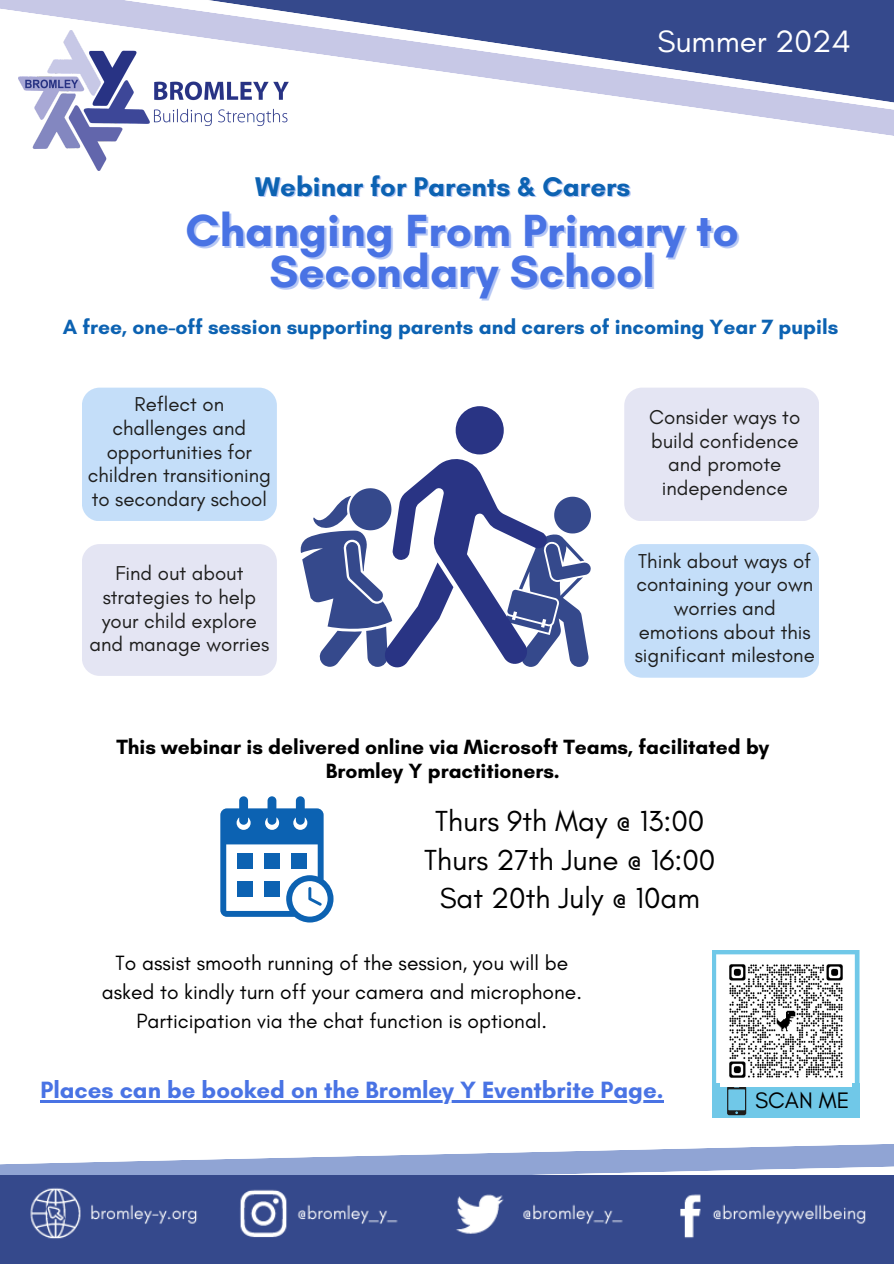
<style>
.page{position:relative;width:894px;height:1264px;background:#fff}
.page>*{position:absolute;margin:0;border:0;box-sizing:border-box;transform-origin:0 0}
.t1{font:700 45.9px "Glacial Indifference";color:#4973e4}
.t2{font:31.5px "Glacial Indifference";color:#fff}
.t3{font:29.55px/38.2px "Glacial Indifference";color:#000;text-align:center}
.t4{font:700 27.45px "Glacial Indifference";color:#0c62b2}
.t5{font:700 24px "Glacial Indifference";color:#4973e4}
.t6{font:22.8px "Glacial Indifference";color:#000}
.t7{font:21px/29.2px "Glacial Indifference";color:#000;text-align:center}
.t8{font:700 21px/23.7px "Glacial Indifference";color:#000;text-align:center}
.t9{font:700 21px "Glacial Indifference";color:#0c62b2}
.t10{font:20.4px/23.7px "Glacial Indifference";color:#1e1e1d;text-align:center}
</style>
<div class="page">
<svg style="left:0;top:0;width:893px;height:136px"></svg>
<svg style="left:198px;top:0;width:695px;height:117px"></svg>
<svg style="left:0;top:1144px;width:893px;height:30px"></svg>
<div style="left:0;top:1174px;width:893px;height:89px;background:#35498c"></div>
<img style="left:19px;top:1159px;width:862px;height:80px">
<img style="left:19px;top:30px;width:270px;height:140px">
<div style="left:82px;top:387px;width:194px;height:134px;background:#c4def9;border-radius:18px"></div>
<div style="left:82px;top:544px;width:195px;height:132px;background:#e4e5f3;border-radius:18px"></div>
<div style="left:624px;top:387px;width:194px;height:134px;background:#e4e5f3;border-radius:18px"></div>
<div style="left:624px;top:544px;width:194px;height:133px;background:#c4def9;border-radius:18px"></div>
<svg style="left:300px;top:406px;width:291px;height:262px"></svg>
<div style="left:711px;top:1083px;width:148px;height:35px;background:#70c8e8"></div>
<svg style="left:711px;top:950px;width:148px;height:165px"></svg>
<svg style="left:220px;top:796px;width:113px;height:126px"></svg>
<img style="left:720px;top:955px;width:130px;height:131px">
<hr style="left:40px;top:1099px;width:623px;height:3px;background:#4973e4">
<p class="t2" style="left:657px;top:22px;width:195px">Summer 2024</p>
<h6 class="t4" style="left:255px;top:170px;width:377px">Webinar for Parents &amp; Carers</h6>
<p class="t1" style="left:185px;top:202px;width:554px">Changing From Primary to</p>
<p class="t1" style="left:269px;top:244px;width:387px">Secondary School</p>
<p class="t9" style="left:63px;top:314px;width:776px">A free, one-off session supporting parents and carers of incoming Year 7 pupils</p>
<h6 class="t10" style="left:88px;top:392px;width:185px">Reflect on challenges and opportunities for children transitioning to secondary school</h6>
<h3 class="t10" style="left:89px;top:561px;width:181px">Find out about strategies to help your child explore and manage worries</h3>
<p class="t10" style="left:649px;top:405px;width:152px">Consider ways to build confidence and promote independence</p>
<p class="t10" style="left:634px;top:548px;width:181px">Think about ways of containing your own worries and emotions about this significant milestone</p>
<h5 class="t8" style="left:116px;top:734px;width:654px">This webinar is delivered online via Microsoft Teams, facilitated by<br>Bromley Y practitioners.</h5>
<p class="t3" style="left:424px;top:801px;width:292px">Thurs 9th May @ 13:00<br>Thurs 27th June @ 16:00<br>Sat 20th July @ 10am</p>
<p class="t7" style="left:102px;top:947px;width:481px">To assist smooth running of the session, you will be asked to kindly turn off your camera and microphone.</p>
<h2 class="t7" style="left:136px;top:1006px;width:412px">Participation via the chat function is optional.</h2>
<p class="t5" style="left:40px;top:1074px;width:624px">Places can be booked on the Bromley Y Eventbrite Page.</p>
<p class="t6" style="left:755px;top:1086px;width:96px">SCAN ME</p>
</div>
